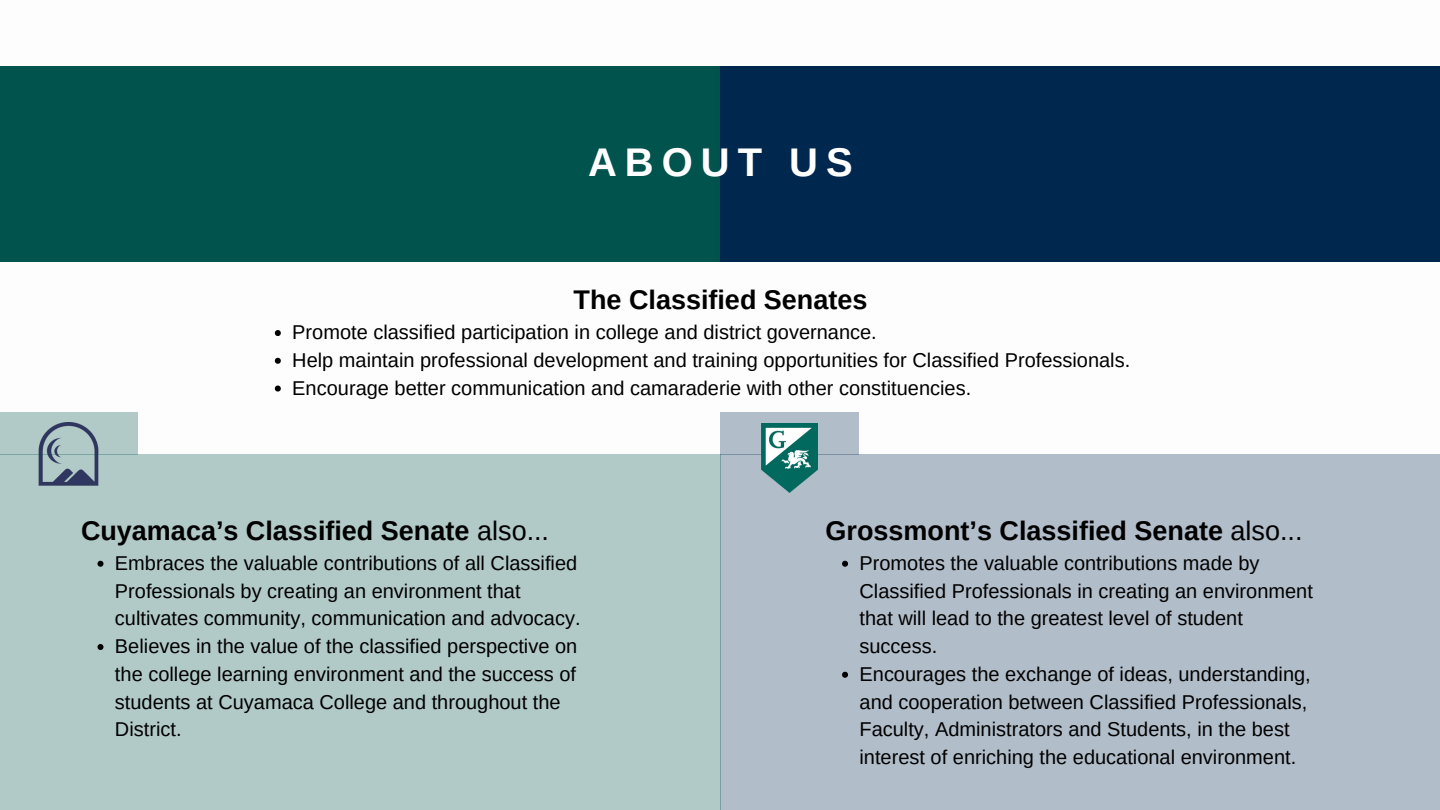
<style>
.page{position:relative;width:1440px;height:810px;background:#fff}
.page>*{position:absolute;margin:0;border:0;box-sizing:border-box;transform-origin:0 0}
.t1{font:700 40px "Arimo";letter-spacing:.2em;color:#fff}
.t2{font:700 27px "Arimo";color:#000}
.t3{font:20px/27.8px "Arimo";color:#000}
.s1{font-weight:400}
</style>
<div class="page">
<img style="left:0;top:455px;width:1440px;height:355px">
<div style="left:721px;top:413px;width:138px;height:42px;background:#b1bdc9"></div>
<img style="left:761px;top:424px;width:57px;height:68px">
<img style="left:5px;top:422px;width:128px;height:66px">
<img style="left:0;top:67px;width:1440px;height:195px">
<svg style="left:842px;top:561px;width:6px;height:6px"></svg>
<svg style="left:842px;top:672px;width:6px;height:6px"></svg>
<svg style="left:98px;top:561px;width:6px;height:6px"></svg>
<svg style="left:98px;top:644px;width:6px;height:6px"></svg>
<svg style="left:275px;top:330px;width:6px;height:6px"></svg>
<svg style="left:275px;top:358px;width:6px;height:6px"></svg>
<svg style="left:275px;top:386px;width:6px;height:6px"></svg>
<p class="t1" style="left:588px;top:139px;width:266px">ABOUT US</p>
<p class="t2" style="left:574px;top:285px;width:295px">The Classified Senates</p>
<p class="t3" style="left:292px;top:318px;width:586px">Promote classified participation in college and district governance.</p>
<p class="t3" style="left:292px;top:346px;width:839px">Help maintain professional development and training opportunities for Classified Professionals.</p>
<p class="t3" style="left:292px;top:374px;width:680px">Encourage better communication and camaraderie with other constituencies.</p>
<p class="t2" style="left:81px;top:515px;width:470px">Cuyamaca’s Classified Senate <span class="s1">also...</span></p>
<p class="t3" style="left:115px;top:549px;width:467px">Embraces the valuable contributions of all Classified<br>Professionals by creating an environment that cultivates community, communication and advocacy.</p>
<p class="t3" style="left:115px;top:632px;width:464px">Believes in the value of the classified perspective on the college learning environment and the success of students at Cuyamaca College and throughout the District.</p>
<h1 class="t2" style="left:826px;top:515px;width:478px">Grossmont’s Classified Senate <span class="s1">also...</span></h1>
<h2 class="t3" style="left:860px;top:549px;width:455px">Promotes the valuable contributions made by Classified Professionals in creating an environment that will lead to the greatest level of student success.</h2>
<p class="t3" style="left:860px;top:660px;width:453px">Encourages the exchange of ideas, understanding, and cooperation between Classified Professionals, Faculty, Administrators and Students, in the best interest of enriching the educational environment.</p>
</div>
